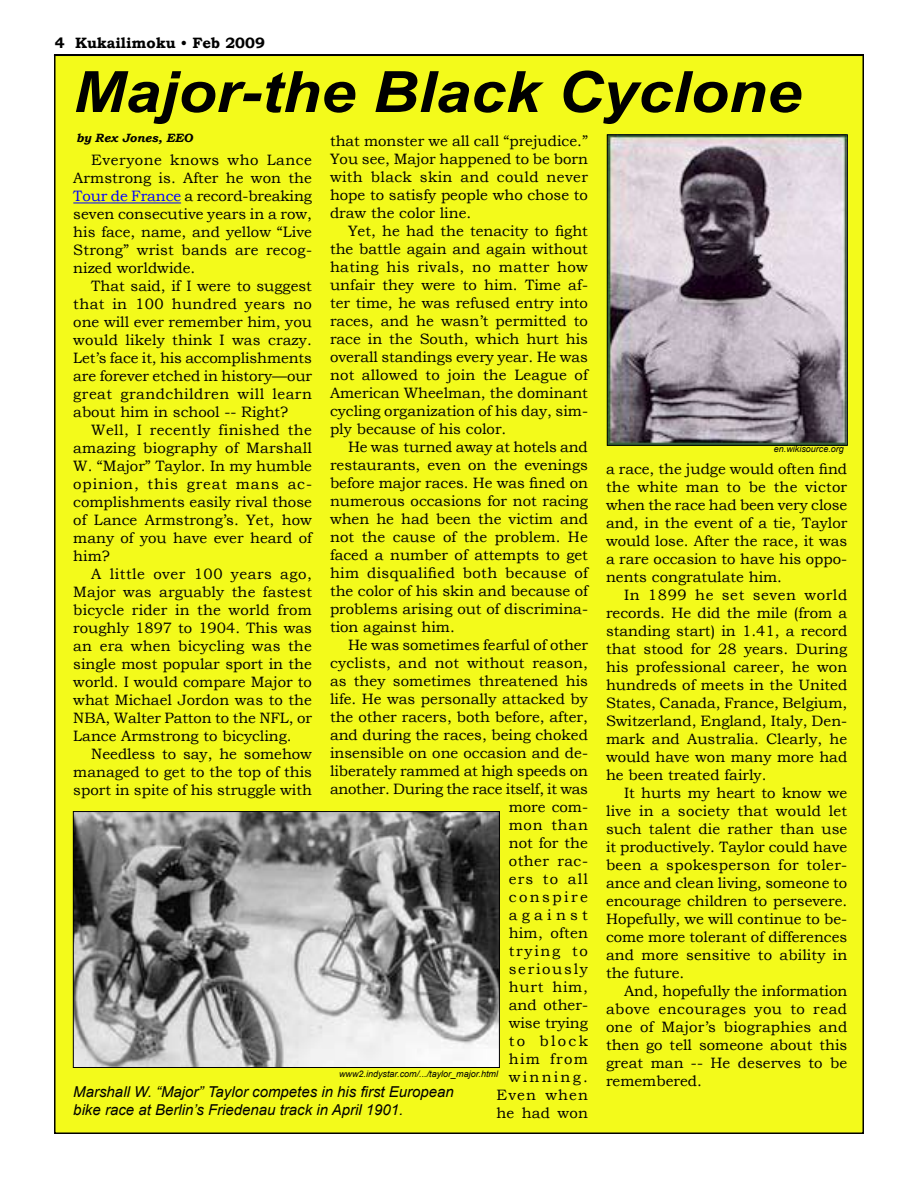
<style>
.page{position:relative;width:918px;height:1188px;background:#fff}
.page>*{position:absolute;margin:0;border:0;box-sizing:border-box;transform-origin:0 0}
.t1{font:italic 700 57px "Arial";color:#000;scale:1.1 1}
.t2{font:15px/18px "Bookman Old Style";color:#000;text-align:justify}
.t3{font:italic 15px/18px "Arial";color:#000}
.t4{font:700 15px "Bookman Old Style";color:#000}
.t5{font:italic 700 12px "Bookman Old Style";color:#000}
.t6{font:italic 9px "Arial";color:#000}
.s1{font-weight:400}
.s2{color:#00f}
</style>
<div class="page">
<div style="left:55px;top:55px;width:808px;height:1078px;background:#f3fa1b"></div>
<hr style="left:54px;top:55px;width:810px;height:1px;background:#000">
<hr style="left:73px;top:203px;width:108px;height:1px;background:#00f">
<img style="left:75px;top:813px;width:423px;height:253px">
<div style="left:73px;top:811px;width:427px;height:257px;border:1px solid #000"></div>
<img style="left:609px;top:136px;width:237px;height:308px">
<div style="left:607px;top:134px;width:241px;height:312px;border:1px solid #000"></div>
<p class="t4" style="left:75px;top:32px;width:191px">Kukailimoku <span class="s1">•</span> Feb 2009</p>
<h1 class="t1" style="left:73px;top:55px;width:663px">Major-the Black Cyclone</h1>
<p class="t5" style="left:76px;top:129px;width:118px">by Rex Jones, EEO</p>
<p class="t2" style="left:330px;top:132px;width:259px">that monster we all call “prejudice.” You see, Major happened to be born with black skin and could never hope to satisfy people who chose to draw the color line.</p>
<p class="t2" style="left:330px;top:222px;width:260px;text-indent:18px">Yet, he had the tenacity to fight the battle again and again without hating his rivals, no matter how unfair they were to him. Time af&shy;ter time, he was refused entry into races, and he wasn’t permitted to race in the South, which hurt his overall standings every year. He was not allowed to join the League of American Wheelman, the dominant cycling organization of his day, sim&shy;ply because of his color.</p>
<p class="t2" style="left:330px;top:438px;width:260px;text-indent:18px">He was turned away at hotels and restaurants, even on the evenings before major races. He was fined on numerous occasions for not racing when he had been the victim and not the cause of the problem. He faced a number of attempts to get him disqualified both because of the color of his skin and because of problems arising out of discrimina&shy;tion against him.</p>
<p class="t2" style="left:330px;top:636px;width:260px;text-align:right">He was sometimes fearful of other cyclists, and not without reason, as they sometimes threatened his life. He was personally attacked by the other racers, both before, after, and during the races, being choked insensible on one occasion and de&shy;liberately rammed at high speeds on another. During the race itself, it was more com-<br>mon than<br>not for the<br>other rac-<br>ers to all<br>conspire<br>against<br>him, often<br>trying to<br>seriously<br>hurt him,<br>and other-<br>wise trying<br>to block<br>him from<br>winning.<br>Even when<br>he had won</p>
<p class="t2" style="left:73px;top:151px;width:240px;text-indent:18px">Everyone knows who Lance Armstrong is. After he won the <span class="s2">Tour de France</span> a record-breaking seven consecutive years in a row, his face, name, and yellow “Live Strong” wrist bands are recog&shy;nized worldwide.</p>
<p class="t2" style="left:73px;top:277px;width:240px;text-indent:18px">That said, if I were to suggest that in 100 hundred years no one will ever remember him, you would likely think I was crazy.<br>Let’s face it, his accomplishments are forever etched in history—our great grandchildren will learn about him in school -- Right?</p>
<p class="t2" style="left:73px;top:421px;width:240px;text-indent:18px">Well, I recently finished the amazing biography of Marshall W. “Major” Taylor. In my humble opinion, this great mans ac&shy;complishments easily rival those of Lance Armstrong’s. Yet, how many of you have ever heard of him?</p>
<p class="t2" style="left:73px;top:565px;width:240px;text-indent:18px">A little over 100 years ago, Major was arguably the fastest bicycle rider in the world from roughly 1897 to 1904. This was an era when bicycling was the single most popular sport in the world. I would compare Major to what Michael Jordon was to the NBA, Walter Patton to the NFL, or Lance Armstrong to bicycling.</p>
<p class="t2" style="left:73px;top:745px;width:240px;text-indent:18px">Needless to say, he somehow managed to get to the top of this sport in spite of his struggle with</p>
<p class="t6" style="left:774px;top:443px;width:72px">en.wikisource.org</p>
<p class="t2" style="left:606px;top:460px;width:243px">a race, the judge would often find the white man to be the victor when the race had been very close and, in the event of a tie, Taylor would lose. After the race, it was a rare occasion to have his oppo&shy;nents congratulate him.</p>
<p class="t2" style="left:606px;top:586px;width:243px;text-indent:18px">In 1899 he set seven world records. He did the mile (from a standing start) in 1.41, a record that stood for 28 years. During his professional career, he won hundreds of meets in the United States, Canada, France, Belgium, Switzerland, England, Italy, Den&shy;mark and Australia. Clearly, he would have won many more had he been treated fairly.</p>
<p class="t2" style="left:606px;top:784px;width:243px;text-indent:18px">It hurts my heart to know we live in a society that would let such talent die rather than use it productively. Taylor could have been a spokesperson for toler&shy;ance and clean living, someone to encourage children to persevere.<br>Hopefully, we will continue to be&shy;come more tolerant of differences and more sensitive to ability in the future.</p>
<p class="t2" style="left:606px;top:982px;width:243px;text-indent:18px">And, hopefully the information above encourages you to read one of Major’s biographies and then go tell someone about this great man -- He deserves to be remembered.</p>
<p class="t6" style="left:339px;top:1068px;width:160px">www2.indystar.com/.../taylor_major.html</p>
<p class="t3" style="left:73px;top:1083px;width:382px">Marshall W. “Major” Taylor competes in his first European bike race at Berlin’s Friedenau track in April 1901.</p>
</div>
